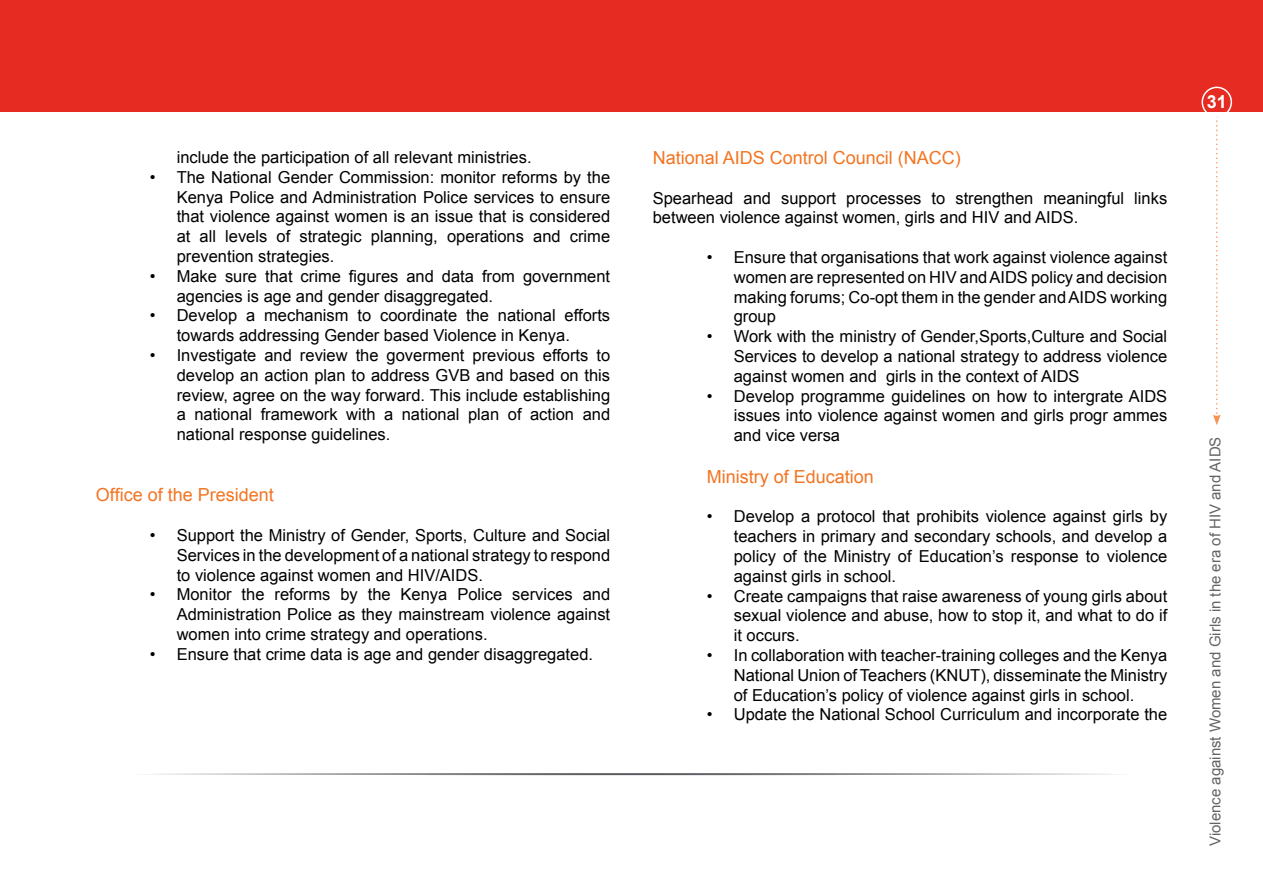
<style>
.page{position:relative;width:1263px;height:893px;background:#fff}
.page>*{position:absolute;margin:0;border:0;box-sizing:border-box;transform-origin:0 0}
.t1{font:18px "Arial";color:#f37421}
.t2{font:700 18px "Arial";color:#fff}
.t3{font:16.5px/19.8px "Arial";color:#000;text-align:justify}
.t4{font:15px "Arial";color:#636466}
</style>
<div class="page">
<div style="left:0;top:0;width:1263px;height:111px;background:#e52b22"></div>
<svg style="left:1213px;top:117px;width:8px;height:308px"></svg>
<div style="left:1201px;top:87px;width:31px;height:30px;border:2px solid #fff;border-radius:50%"></div>
<svg style="left:147px;top:773px;width:971px;height:2px;background:#9fa0a2"></svg>
<p class="t3" style="left:177px;top:147px;width:356px">include the participation of all relevant ministries.</p>
<p class="t3" style="left:177px;top:167px;width:435px;text-indent:-27px">• The National Gender Commission: monitor reforms by the Kenya Police and Administration Police services to ensure that violence against women is an issue that is considered at all levels of strategic planning, operations and crime prevention strategies.</p>
<p class="t3" style="left:177px;top:266px;width:435px;text-indent:-27px">• Make sure that crime figures and data from government agencies is age and gender disaggregated.</p>
<p class="t3" style="left:177px;top:306px;width:435px;text-indent:-27px">• Develop a mechanism to coordinate the national efforts towards addressing Gender based Violence in Kenya.</p>
<p class="t3" style="left:177px;top:345px;width:435px;text-indent:-27px">• Investigate and review the goverment previous efforts to develop an action plan to address GVB and based on this review, agree on the way forward. This include establishing a national framework with a national plan of action and national response guidelines.</p>
<p class="t1" style="left:96px;top:485px;width:180px">Office of the President</p>
<p class="t3" style="left:177px;top:525px;width:435px;text-indent:-27px">• Support the Ministry of Gender, Sports, Culture and Social Services in the development of a national strategy to respond to violence against women and HIV/AIDS.</p>
<p class="t3" style="left:177px;top:585px;width:435px;text-indent:-27px">• Monitor the reforms by the Kenya Police services and Administration Police as they mainstream violence against women into crime strategy and operations.</p>
<p class="t3" style="left:150px;top:644px;width:445px">• Ensure that crime data is age and gender disaggregated.</p>
<p class="t1" style="left:653px;top:148px;width:310px">National AIDS Control Council (NACC)</p>
<p class="t3" style="left:653px;top:188px;width:516px">Spearhead and support processes to strengthen meaningful links between violence against women, girls and HIV and AIDS.</p>
<p class="t3" style="left:734px;top:247px;width:435px;text-indent:-27px">• Ensure that organisations that work against violence against women are represented on HIV and AIDS policy and decision making forums; Co-opt them in the gender and AIDS working group</p>
<p class="t3" style="left:734px;top:327px;width:435px;text-indent:-27px">• Work with the ministry of Gender,Sports,Culture and Social Services to develop a national strategy to address violence against women and girls in the context of AIDS</p>
<p class="t3" style="left:734px;top:386px;width:435px;text-indent:-27px">• Develop programme guidelines on how to intergrate AIDS issues into violence against women and girls progr ammes and vice versa</p>
<p class="t1" style="left:707px;top:466px;width:169px">Ministry of Education</p>
<p class="t3" style="left:734px;top:507px;width:435px;text-indent:-27px">• Develop a protocol that prohibits violence against girls by teachers in primary and secondary schools, and develop a policy of the Ministry of Education’s response to violence against girls in school.</p>
<p class="t3" style="left:734px;top:586px;width:435px;text-indent:-27px">• Create campaigns that raise awareness of young girls about sexual violence and abuse, how to stop it, and what to do if it occurs.</p>
<p class="t3" style="left:734px;top:645px;width:435px;text-indent:-27px">• In collaboration with teacher-training colleges and the Kenya National Union of Teachers (KNUT), disseminate the Ministry of Education’s policy of violence against girls in school.</p>
<p class="t3" style="left:707px;top:705px;width:462px">• Update the National School Curriculum and incorporate the</p>
<p class="t2" style="left:1207px;top:91px;width:22px">31</p>
<p class="t4" style="left:1207px;top:846px;width:411px;rotate:-90deg">Violence against Women and Girls in the era of HIV and AIDS</p>
</div>
